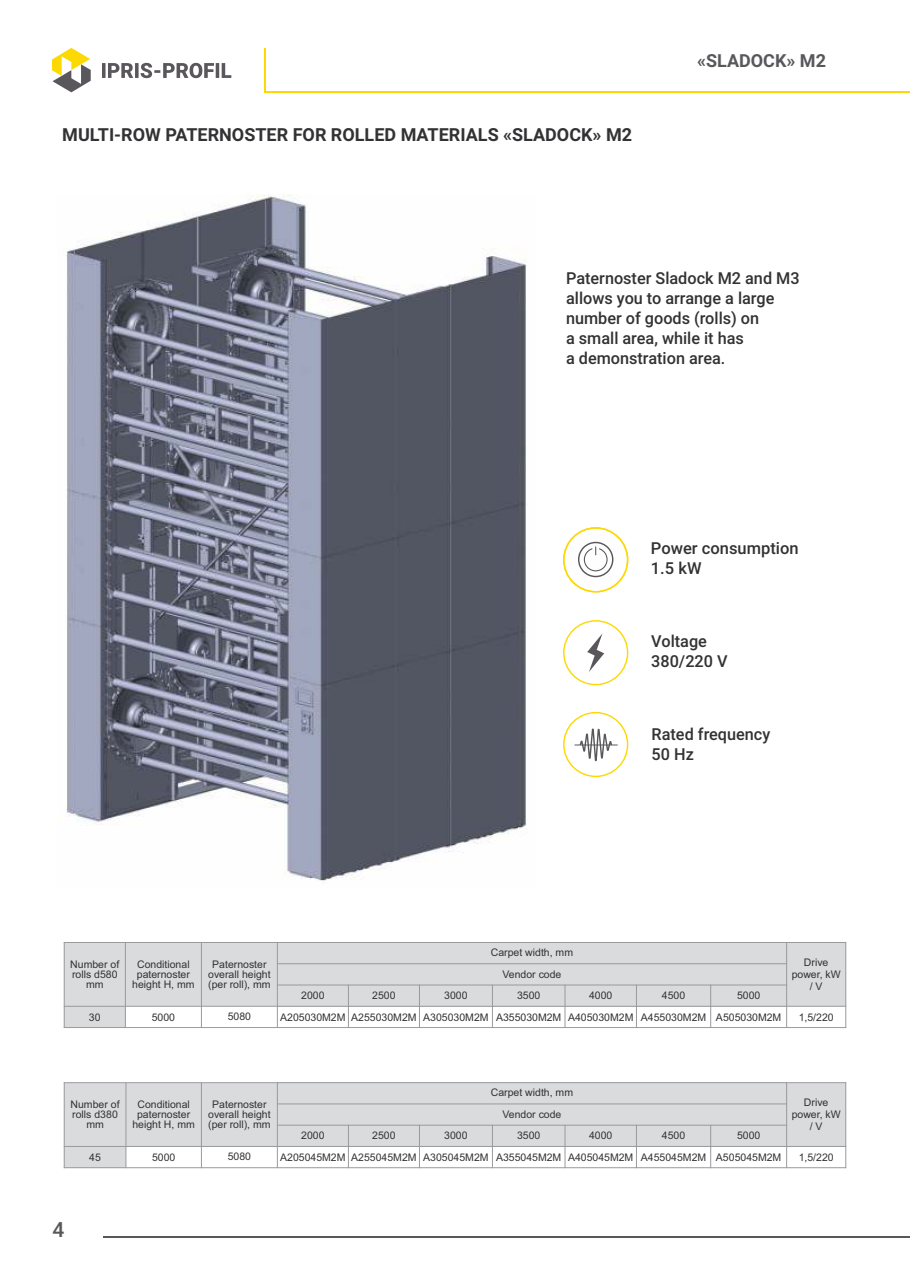
<style>
.page{position:relative;width:910px;height:1280px;background:#fff}
.page>*{position:absolute;margin:0;border:0;box-sizing:border-box;transform-origin:0 0}
.t1{font:500 21px "Roboto";color:#59575b}
.t2{font:700 18px "Roboto";color:#323234}
.t3{font:700 18px "Roboto";color:#59575b}
.t4{font:500 16.5px/19.8px "Roboto";color:#323234}
.t5{font:10.5px/9.9px "Arial";color:#323234;text-align:center}
</style>
<div class="page">
<div style="left:64px;top:942px;width:61px;height:64px;background:#d9dbdc"></div>
<div style="left:125px;top:942px;width:76px;height:64px;background:#d9dbdc"></div>
<div style="left:201px;top:942px;width:76px;height:64px;background:#d9dbdc"></div>
<div style="left:277px;top:942px;width:510px;height:22px;background:#d9dbdc"></div>
<div style="left:787px;top:942px;width:59px;height:64px;background:#d9dbdc"></div>
<div style="left:277px;top:964px;width:510px;height:21px;background:#d9dbdc"></div>
<div style="left:277px;top:985px;width:71px;height:21px;background:#d9dbdc"></div>
<div style="left:348px;top:985px;width:71px;height:21px;background:#d9dbdc"></div>
<div style="left:419px;top:985px;width:73px;height:21px;background:#d9dbdc"></div>
<div style="left:492px;top:985px;width:73px;height:21px;background:#d9dbdc"></div>
<div style="left:565px;top:985px;width:71px;height:21px;background:#d9dbdc"></div>
<div style="left:636px;top:985px;width:75px;height:21px;background:#d9dbdc"></div>
<div style="left:711px;top:985px;width:76px;height:21px;background:#d9dbdc"></div>
<div style="left:64px;top:1006px;width:61px;height:21px;background:#d9dbdc"></div>
<hr style="left:64px;top:942px;width:1px;height:86px;background:#9a9a9e">
<hr style="left:125px;top:942px;width:1px;height:86px;background:#9a9a9e">
<hr style="left:201px;top:942px;width:1px;height:86px;background:#9a9a9e">
<hr style="left:277px;top:942px;width:1px;height:86px;background:#9a9a9e">
<hr style="left:348px;top:984px;width:1px;height:44px;background:#9a9a9e">
<hr style="left:419px;top:984px;width:1px;height:44px;background:#9a9a9e">
<hr style="left:492px;top:984px;width:1px;height:44px;background:#9a9a9e">
<hr style="left:565px;top:984px;width:1px;height:44px;background:#9a9a9e">
<hr style="left:636px;top:984px;width:1px;height:44px;background:#9a9a9e">
<hr style="left:710px;top:984px;width:1px;height:44px;background:#9a9a9e">
<hr style="left:786px;top:942px;width:1px;height:86px;background:#9a9a9e">
<hr style="left:845px;top:942px;width:1px;height:86px;background:#9a9a9e">
<hr style="left:64px;top:1027px;width:782px;height:1px;background:#9a9a9e">
<hr style="left:64px;top:1006px;width:782px;height:1px;background:#9a9a9e">
<hr style="left:277px;top:984px;width:510px;height:1px;background:#9a9a9e">
<hr style="left:277px;top:963px;width:510px;height:1px;background:#9a9a9e">
<hr style="left:64px;top:942px;width:782px;height:1px;background:#9a9a9e">
<svg style="left:562px;top:526px;width:67px;height:67px"></svg>
<div style="left:563px;top:620px;width:65px;height:65px;border:1px solid #fdd904;border-radius:50%"></div>
<svg style="left:587px;top:633px;width:17px;height:39px"></svg>
<div style="left:563px;top:712px;width:65px;height:65px;border:1px solid #fdd904;border-radius:50%"></div>
<svg style="left:579px;top:728px;width:34px;height:47px"></svg>
<hr style="left:575px;top:745px;width:42px;height:1px;background:#59575b">
<div style="left:563px;top:527px;width:65px;height:65px;border:1px solid #fdd904;border-radius:50%"></div>
<svg style="left:578px;top:542px;width:35px;height:35px"></svg>
<div style="left:64px;top:1083px;width:62px;height:63px;background:#d9dbdc"></div>
<div style="left:126px;top:1083px;width:75px;height:63px;background:#d9dbdc"></div>
<div style="left:201px;top:1083px;width:76px;height:63px;background:#d9dbdc"></div>
<div style="left:277px;top:1083px;width:510px;height:21px;background:#d9dbdc"></div>
<div style="left:787px;top:1083px;width:59px;height:63px;background:#d9dbdc"></div>
<div style="left:277px;top:1104px;width:510px;height:21px;background:#d9dbdc"></div>
<div style="left:277px;top:1125px;width:71px;height:21px;background:#d9dbdc"></div>
<div style="left:348px;top:1125px;width:71px;height:21px;background:#d9dbdc"></div>
<div style="left:419px;top:1125px;width:73px;height:21px;background:#d9dbdc"></div>
<div style="left:492px;top:1125px;width:73px;height:21px;background:#d9dbdc"></div>
<div style="left:565px;top:1125px;width:71px;height:21px;background:#d9dbdc"></div>
<div style="left:636px;top:1125px;width:75px;height:21px;background:#d9dbdc"></div>
<div style="left:711px;top:1125px;width:76px;height:21px;background:#d9dbdc"></div>
<div style="left:64px;top:1146px;width:62px;height:22px;background:#d9dbdc"></div>
<hr style="left:64px;top:1082px;width:1px;height:86px;background:#9a9a9e">
<hr style="left:126px;top:1082px;width:1px;height:86px;background:#9a9a9e">
<hr style="left:201px;top:1082px;width:1px;height:86px;background:#9a9a9e">
<hr style="left:277px;top:1082px;width:1px;height:86px;background:#9a9a9e">
<hr style="left:348px;top:1125px;width:1px;height:43px;background:#9a9a9e">
<hr style="left:419px;top:1125px;width:1px;height:43px;background:#9a9a9e">
<hr style="left:492px;top:1125px;width:1px;height:43px;background:#9a9a9e">
<hr style="left:565px;top:1125px;width:1px;height:43px;background:#9a9a9e">
<hr style="left:636px;top:1125px;width:1px;height:43px;background:#9a9a9e">
<hr style="left:710px;top:1125px;width:1px;height:43px;background:#9a9a9e">
<hr style="left:786px;top:1082px;width:1px;height:86px;background:#9a9a9e">
<hr style="left:845px;top:1082px;width:1px;height:86px;background:#9a9a9e">
<hr style="left:64px;top:1167px;width:782px;height:1px;background:#9a9a9e">
<hr style="left:64px;top:1146px;width:782px;height:1px;background:#9a9a9e">
<hr style="left:277px;top:1125px;width:510px;height:1px;background:#9a9a9e">
<hr style="left:277px;top:1103px;width:510px;height:1px;background:#9a9a9e">
<hr style="left:64px;top:1082px;width:782px;height:1px;background:#9a9a9e">
<img style="left:66px;top:194px;width:461px;height:687px">
<svg style="left:52px;top:48px;width:39px;height:44px"></svg>
<svg style="left:102px;top:63px;width:129px;height:15px"></svg>
<hr style="left:264px;top:91px;width:646px;height:1px;background:#fdd904">
<hr style="left:264px;top:48px;width:2px;height:44px;background:#fdd904">
<hr style="left:104px;top:1236px;width:806px;height:1px;background:#59575b">
<h2 class="t2" style="left:62px;top:127px;width:571px">MULTI-ROW PATERNOSTER FOR ROLLED MATERIALS «SLADOCK» M2</h2>
<h2 class="t3" style="left:697px;top:53px;width:131px">«SLADOCK» М2</h2>
<h3 class="t4" style="left:566px;top:270px;width:235px">Paternoster Sladock M2 and M3 allows you to arrange a large number of goods (rolls) on<br>a small area, while it has<br>a demonstration area.</h3>
<h3 class="t4" style="left:651px;top:540px;width:149px">Power consumption<br>1.5 kW</h3>
<h3 class="t4" style="left:651px;top:633px;width:78px">Voltage<br>380/220 V</h3>
<h3 class="t4" style="left:652px;top:726px;width:120px">Rated frequency<br>50 Hz</h3>
<p class="t5" style="left:70px;top:960px;width:51px">Number of rolls d580 mm</p>
<p class="t5" style="left:132px;top:960px;width:64px">Conditional paternoster height Н, mm</p>
<p class="t5" style="left:208px;top:960px;width:64px">Paternoster overall height (per roll), mm</p>
<p class="t5" style="left:491px;top:948px;width:84px">Carpet width, mm</p>
<p class="t5" style="left:502px;top:970px;width:60px">Vendor code</p>
<p class="t5" style="left:301px;top:991px;width:25px">2000</p>
<p class="t5" style="left:372px;top:991px;width:25px">2500</p>
<p class="t5" style="left:444px;top:991px;width:25px">3000</p>
<p class="t5" style="left:517px;top:991px;width:25px">3500</p>
<p class="t5" style="left:589px;top:991px;width:25px">4000</p>
<p class="t5" style="left:662px;top:991px;width:25px">4500</p>
<p class="t5" style="left:737px;top:991px;width:25px">5000</p>
<p class="t5" style="left:792px;top:958px;width:51px;line-height:11.7px">Drive power, kW / V</p>
<p class="t5" style="left:89px;top:1013px;width:13px">30</p>
<p class="t5" style="left:152px;top:1013px;width:25px">5000</p>
<p class="t5" style="left:228px;top:1012px;width:25px">5080</p>
<p class="t5" style="left:280px;top:1013px;width:503px">A205030M2M A255030M2M A305030M2M A355030M2M A405030M2M A455030M2M A505030M2M</p>
<p class="t5" style="left:799px;top:1013px;width:37px">1,5/220</p>
<p class="t5" style="left:71px;top:1100px;width:51px">Number of rolls d380 mm</p>
<p class="t5" style="left:132px;top:1100px;width:64px">Conditional paternoster height Н, mm</p>
<p class="t5" style="left:208px;top:1100px;width:64px">Paternoster overall height (per roll), mm</p>
<p class="t5" style="left:491px;top:1089px;width:84px">Carpet width, mm</p>
<p class="t5" style="left:502px;top:1110px;width:60px">Vendor code</p>
<p class="t5" style="left:301px;top:1131px;width:25px">2000</p>
<p class="t5" style="left:372px;top:1131px;width:25px">2500</p>
<p class="t5" style="left:444px;top:1131px;width:25px">3000</p>
<p class="t5" style="left:517px;top:1131px;width:25px">3500</p>
<p class="t5" style="left:589px;top:1131px;width:25px">4000</p>
<p class="t5" style="left:662px;top:1131px;width:25px">4500</p>
<p class="t5" style="left:737px;top:1131px;width:25px">5000</p>
<p class="t5" style="left:792px;top:1098px;width:51px;line-height:11.7px">Drive power, kW / V</p>
<h1 class="t1" style="left:53px;top:1222px;width:13px">4</h1>
<p class="t5" style="left:89px;top:1153px;width:13px">45</p>
<p class="t5" style="left:152px;top:1153px;width:25px">5000</p>
<p class="t5" style="left:228px;top:1152px;width:25px">5080</p>
<p class="t5" style="left:280px;top:1153px;width:503px">A205045M2M A255045M2M A305045M2M A355045M2M A405045M2M A455045M2M A505045M2M</p>
<p class="t5" style="left:799px;top:1153px;width:37px">1,5/220</p>
</div>
